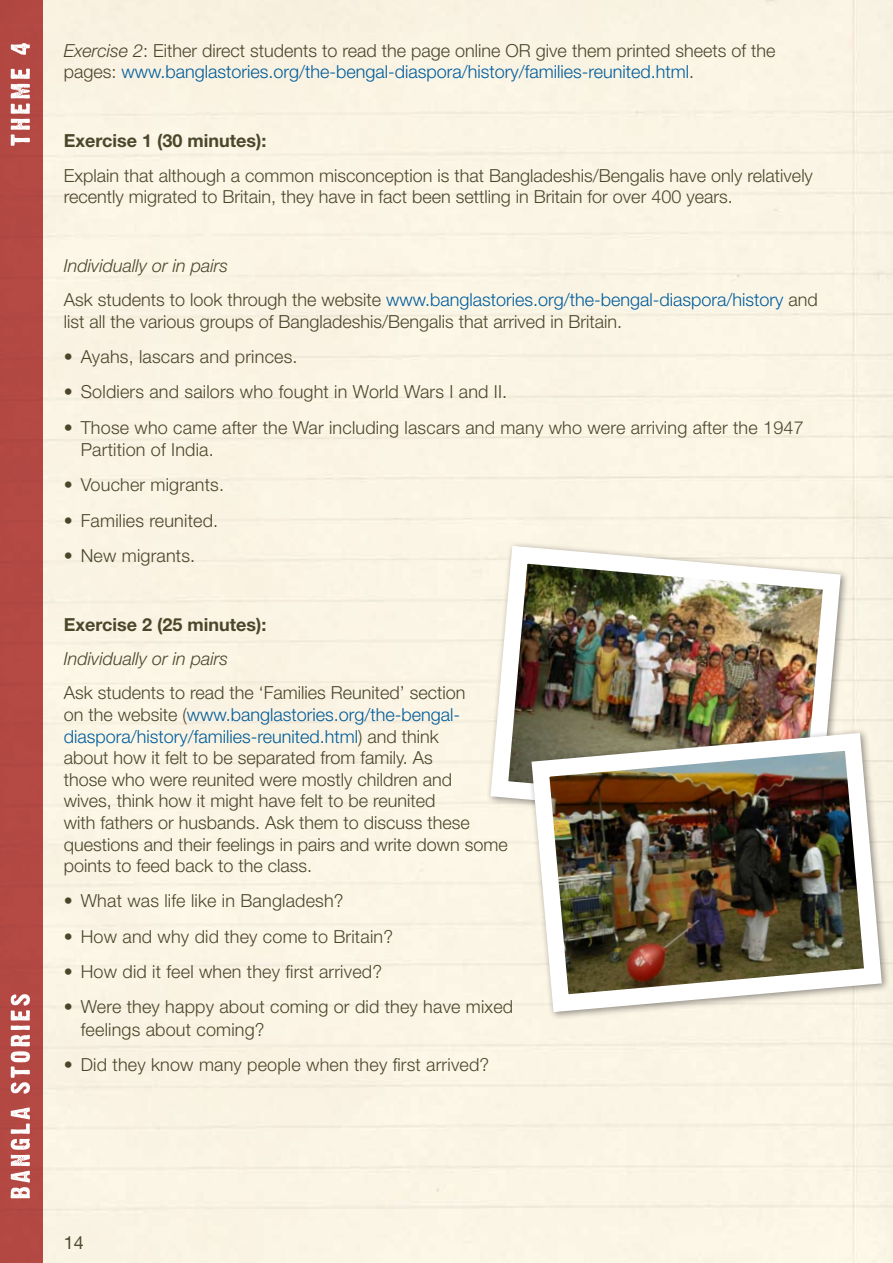
<style>
.page{position:relative;width:893px;height:1263px;background:#fff}
.page>*{position:absolute;margin:0;border:0;box-sizing:border-box;transform-origin:0 0}
.t1{font:300 18px/21.6px "Helvetica Neue";color:#4d4a30}
.t2{font:300 18px/34.3px "Helvetica Neue";color:#0062b0}
.t3{font:700 18px "Helvetica Neue";color:#4d4a30}
.t4{font:italic 300 18px "Helvetica Neue";color:#4d4a30}
.t5{font:18px "Helvetica Neue";color:#4d4a30}
.s1{font-style:italic}
.s2{color:#0062b0}
.s3{font-style:italic;color:#4d4a30}
.s4{color:#4d4a30}
</style>
<div class="page">
<div style="left:0;top:0;width:43px;height:1263px;background:#b44843"></div>
<svg style="left:11px;top:43px;width:19px;height:103px"></svg>
<img style="left:481px;top:537px;width:369px;height:297px">
<img style="left:523px;top:724px;width:368px;height:297px">
<svg style="left:11px;top:994px;width:19px;height:204px"></svg>
<p class="t1" style="left:64px;top:39px;width:713px"><span class="s1">Exercise 2</span>: Either direct students to read the page online OR give them printed sheets of the pages: <span class="s2">www.banglastories.org/the-bengal-diaspora/history/families-reunited.html</span>.</p>
<p class="t3" style="left:64px;top:130px;width:204px">Exercise 1 (30 minutes):</p>
<p class="t1" style="left:64px;top:164px;width:751px">Explain that although a common misconception is that Bangladeshis/Bengalis have only relatively recently migrated to Britain, they have in fact been settling in Britain for over 400 years.</p>
<p class="t2" style="left:64px;top:248px;width:756px"><span class="s3">Individually or in pairs<br></span><span class="s4">Ask students to look through the website</span> www.banglastories.org/the-bengal-diaspora/history <span class="s4">and</span></p>
<p class="t1" style="left:64px;top:310px;width:560px">list all the various groups of Bangladeshis/Bengalis that arrived in Britain.</p>
<p class="t1" style="left:64px;top:345px;width:235px">• Ayahs, lascars and princes.</p>
<p class="t1" style="left:64px;top:381px;width:445px">• Soldiers and sailors who fought in World Wars I and II.</p>
<p class="t1" style="left:81px;top:415px;width:724px;line-height:22.5px;text-indent:-17px">• Those who came after the War including lascars and many who were arriving after the 1947<br>Partition of India.</p>
<p class="t1" style="left:64px;top:474px;width:162px">• Voucher migrants.</p>
<p class="t1" style="left:64px;top:509px;width:156px">• Families reunited.</p>
<p class="t1" style="left:64px;top:544px;width:133px">• New migrants.</p>
<p class="t3" style="left:64px;top:613px;width:204px">Exercise 2 (25 minutes):</p>
<p class="t4" style="left:64px;top:648px;width:166px">Individually or in pairs</p>
<p class="t1" style="left:64px;top:682px;width:446px">Ask students to read the ‘Families Reunited’ section<br>on the website (<span class="s2">www.banglastories.org/the-bengal&shy;diaspora/history/families-reunited.html</span>) and think<br>about how it felt to be separated from family. As<br>those who were reunited were mostly children and<br>wives, think how it might have felt to be reunited<br>with fathers or husbands. Ask them to discuss these questions and their feelings in pairs and write down some points to feed back to the class.</p>
<p class="t1" style="left:64px;top:890px;width:281px">• What was life like in Bangladesh?</p>
<p class="t1" style="left:64px;top:925px;width:331px">• How and why did they come to Britain?</p>
<p class="t1" style="left:64px;top:960px;width:320px">• How did it feel when they first arrived?</p>
<p class="t1" style="left:81px;top:995px;width:434px;line-height:22.5px;text-indent:-17px">• Were they happy about coming or did they have mixed feelings about coming?</p>
<p class="t1" style="left:64px;top:1053px;width:427px">• Did they know many people when they first arrived?</p>
<p class="t5" style="left:64px;top:1232px;width:22px">14</p>
</div>
